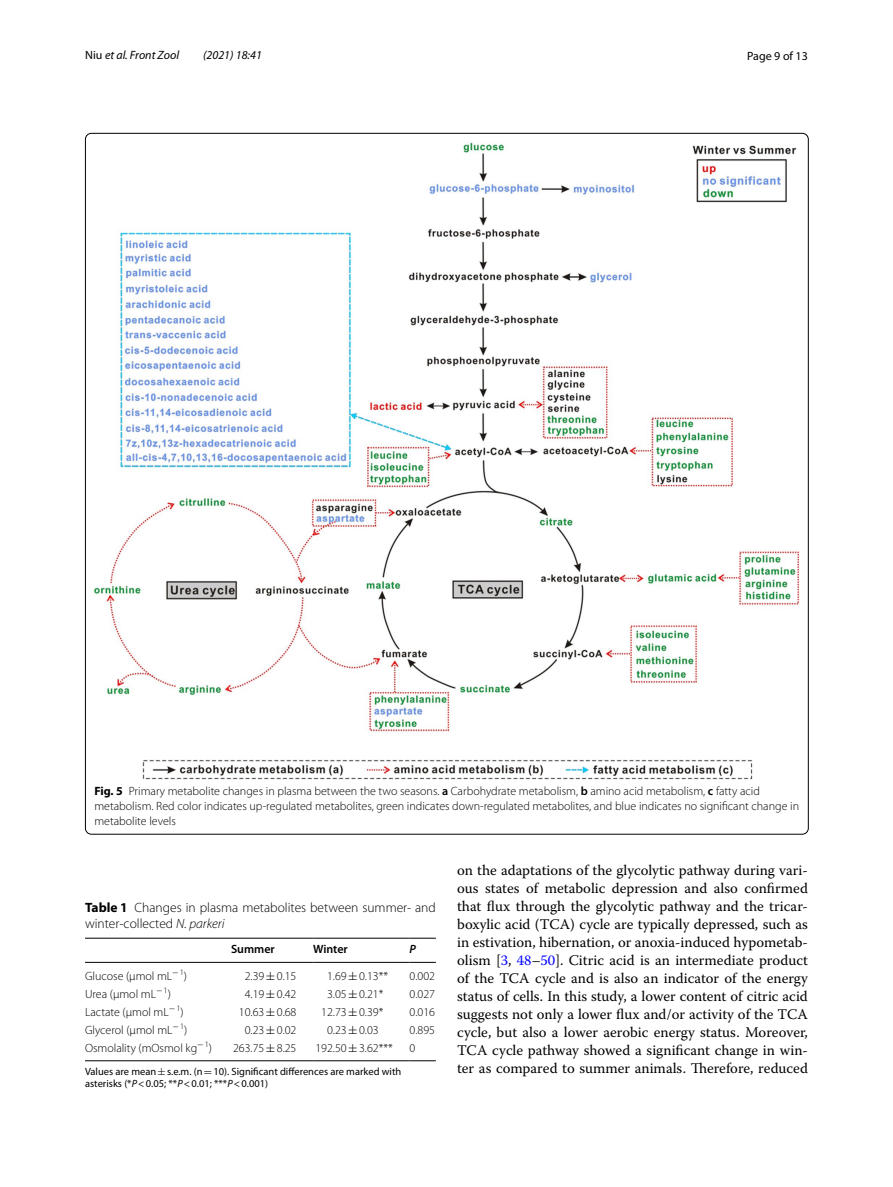
<style>
.page{position:relative;width:893px;height:1187px;background:#fff}
.page>*{position:absolute;margin:0;border:0;box-sizing:border-box;transform-origin:0 0}
.t1{font:14.7px/18px "Warnock Pro";color:#000;text-align:justify}
.t2{font:300 13.5px/16.5px "Myriad Pro";color:#000}
.t3{font:300 12px/15px "Myriad Pro";color:#000}
.t4{font:italic 12px "Myriad Pro";color:#000}
.t5{font:600 12px "Myriad Pro";color:#000}
.t6{font:12px "Myriad Pro";color:#000}
.t7{font:italic 600 12px "Myriad Pro";color:#000}
.t8{font:10.5px/12.8px "Myriad Pro";color:#000}
.s1{font-style:normal}
.s2{font-weight:700}
.s3{font-weight:600}
.s4{font-style:italic}
.s5{font-family:"MTSY";font-weight:400}
.s6{font-family:"MTSY"}
.s7{color:#00f}
</style>
<div class="page">
<img style="left:94px;top:142px;width:706px;height:637px">
<hr style="left:85px;top:937px;width:146px;height:1px;background:#000">
<hr style="left:85px;top:962px;width:146px;height:1px;background:#000">
<hr style="left:231px;top:937px;width:82px;height:1px;background:#000">
<hr style="left:231px;top:962px;width:82px;height:1px;background:#000">
<hr style="left:313px;top:937px;width:97px;height:1px;background:#000">
<hr style="left:313px;top:962px;width:97px;height:1px;background:#000">
<svg style="left:410px;top:937px;width:26px;height:1px"></svg>
<svg style="left:410px;top:962px;width:26px;height:1px"></svg>
<hr style="left:85px;top:1060px;width:146px;height:1px;background:#000">
<hr style="left:231px;top:1060px;width:82px;height:1px;background:#000">
<hr style="left:313px;top:1060px;width:97px;height:1px;background:#000">
<svg style="left:410px;top:1060px;width:26px;height:1px"></svg>
<p class="t4" style="left:85px;top:48px;width:96px"><span class="s1">Niu</span> et al. Front Zool</p>
<p class="t4" style="left:203px;top:48px;width:60px">(2021) 18:41</p>
<p class="t6" style="left:747px;top:48px;width:62px">Page 9 of 13</p>
<p class="t3" style="left:94px;top:783px;width:706px"><span class="s2">Fig. 5</span> Primary metabolite changes in plasma between the two seasons. <span class="s3">a</span> Carbohydrate metabolism, <span class="s3">b</span> amino acid metabolism, <span class="s3">c</span> fatty acid metabolism. Red color indicates up-regulated metabolites, green indicates down-regulated metabolites, and blue indicates no significant change in metabolite levels</p>
<p class="t2" style="left:85px;top:899px;width:352px"><span class="s2">Table 1</span> Changes in plasma metabolites between summer- and winter-collected <span class="s4">N. parkeri</span></p>
<p class="t5" style="left:231px;top:940px;width:45px">Summer</p>
<p class="t5" style="left:313px;top:940px;width:36px">Winter</p>
<p class="t7" style="left:410px;top:940px;width:8px">P</p>
<p class="t3" style="left:85px;top:968px;width:104px">Glucose (µmol mL<sup>−</sup><sup>1</sup>)</p>
<p class="t3" style="left:245px;top:968px;width:53px">2.39<span class="s5">±</span>0.15</p>
<p class="t3" style="left:327px;top:968px;width:63px">1.69<span class="s5">±</span>0.13**</p>
<p class="t3" style="left:410px;top:968px;width:27px">0.002</p>
<p class="t3" style="left:85px;top:986px;width:87px">Urea (µmol mL<sup>−</sup><sup>1</sup>)</p>
<p class="t3" style="left:245px;top:986px;width:53px">4.19<span class="s5">±</span>0.42</p>
<p class="t3" style="left:327px;top:986px;width:58px">3.05<span class="s5">±</span>0.21*</p>
<p class="t3" style="left:410px;top:986px;width:27px">0.027</p>
<p class="t3" style="left:85px;top:1004px;width:100px">Lactate (µmol mL<sup>−</sup><sup>1</sup>)</p>
<p class="t3" style="left:239px;top:1004px;width:59px">10.63<span class="s5">±</span>0.68</p>
<p class="t3" style="left:321px;top:1004px;width:64px">12.73<span class="s5">±</span>0.39*</p>
<p class="t3" style="left:410px;top:1004px;width:27px">0.016</p>
<p class="t3" style="left:85px;top:1022px;width:104px">Glycerol (µmol mL<sup>−</sup><sup>1</sup>)</p>
<p class="t3" style="left:245px;top:1022px;width:53px">0.23<span class="s5">±</span>0.02</p>
<p class="t3" style="left:327px;top:1022px;width:53px">0.23<span class="s5">±</span>0.03</p>
<p class="t3" style="left:410px;top:1022px;width:27px">0.895</p>
<p class="t3" style="left:85px;top:1040px;width:129px">Osmolality (mOsmol kg<sup>−</sup><sup>1</sup>)</p>
<p class="t3" style="left:233px;top:1040px;width:65px">263.75<span class="s5">±</span>8.25</p>
<p class="t3" style="left:315px;top:1040px;width:79px">192.50<span class="s5">±</span>3.62***</p>
<p class="t3" style="left:410px;top:1040px;width:7px">0</p>
<p class="t8" style="left:85px;top:1064px;width:318px">Values are mean<span class="s6">±</span>s.e.m. (n<span class="s6">=</span>10). Significant differences are marked with asterisks (*<span class="s4">P</span>&lt;0.05; **<span class="s4">P</span>&lt;0.01; ***<span class="s4">P</span>&lt;0.001)</p>
<p class="t1" style="left:457px;top:860px;width:352px">on the adaptations of the glycolytic pathway during vari&shy;ous states of metabolic depression and also confirmed that flux through the glycolytic pathway and the tricar&shy;boxylic acid (TCA) cycle are typically depressed, such as in estivation, hibernation, or anoxia-induced hypometab&shy;olism [<span class="s7">3</span>, <span class="s7">48</span>–<span class="s7">50</span>]. Citric acid is an intermediate product of the TCA cycle and is also an indicator of the energy status of cells. In this study, a lower content of citric acid suggests not only a lower flux and/or activity of the TCA cycle, but also a lower aerobic energy status. Moreover, TCA cycle pathway showed a significant change in win&shy;ter as compared to summer animals. Therefore, reduced</p>
</div>
